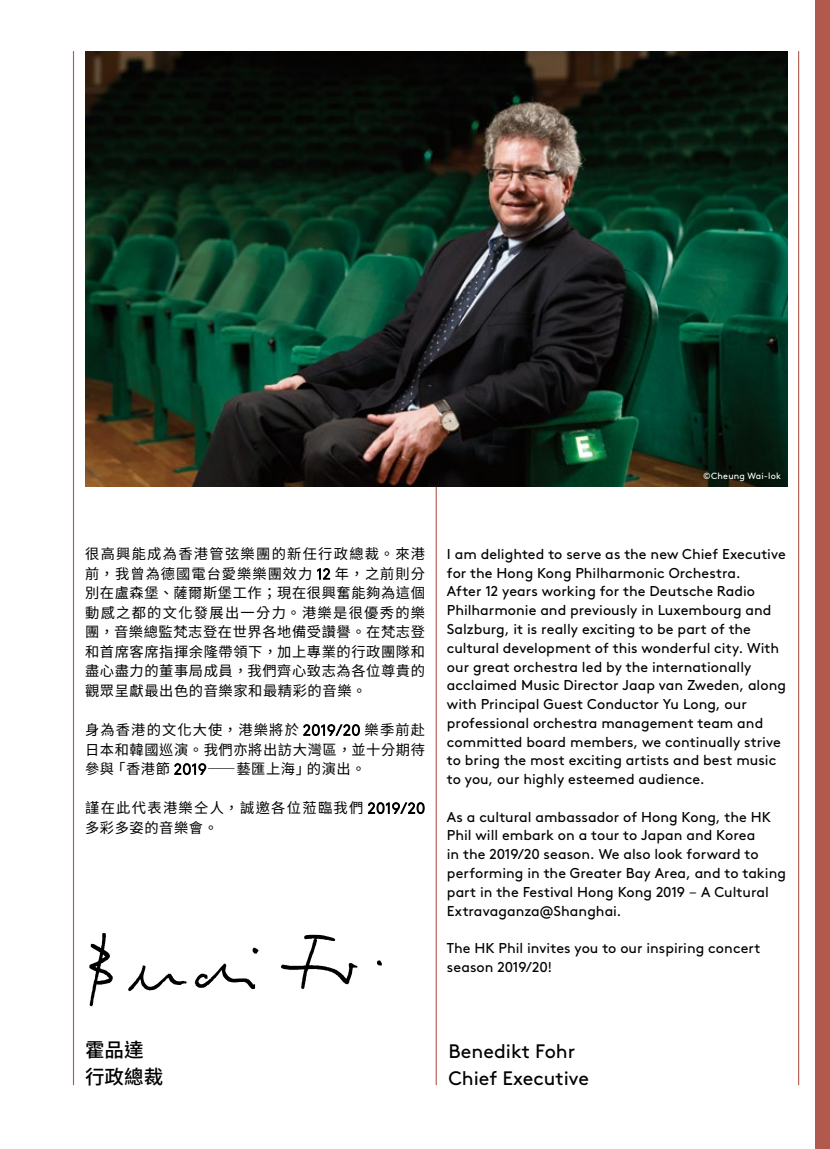
<style>
.page{position:relative;width:830px;height:1149px;background:#fff}
.page>*{position:absolute;margin:0;border:0;box-sizing:border-box;transform-origin:0 0}
.t1{font:19.5px/27px "Brown";color:#000}
.t2{font:500 19.5px/27px "Noto Sans CJ Ktc";color:#000}
.t3{font:14.25px/18.8px "Brown";letter-spacing:.005em;color:#000}
.t4{font:14.25px/19.5px "Noto Sans CJ Ktc";letter-spacing:.04em;color:#000;text-align:justify}
.t5{font:14.25px/19.5px "Noto Sans CJ Ktc";letter-spacing:.09em;color:#000}
.t6{font:9px "Brown";letter-spacing:.02em;color:#fff}
.s1{font-family:"Brown";font-weight:300;font-size:15px}
.s2{font-family:"Noto Sans CJ Ktc"}
</style>
<div class="page">
<hr style="left:435px;top:455px;width:1px;height:629px;background:#b1594c">
<hr style="left:73px;top:51px;width:1px;height:1033px;background:#b1594c">
<hr style="left:797px;top:51px;width:1px;height:1033px;background:#b1594c">
<div style="left:814px;top:0;width:15px;height:1148px;background:#b1594c"></div>
<svg style="left:317px;top:568px;width:12px;height:11px"></svg>
<svg style="left:303px;top:724px;width:56px;height:11px"></svg>
<svg style="left:174px;top:763px;width:32px;height:11px"></svg>
<svg style="left:368px;top:802px;width:56px;height:11px"></svg>
<img style="left:86px;top:51px;width:701px;height:435px">
<svg style="left:281px;top:934px;width:76px;height:54px"></svg>
<svg style="left:89px;top:933px;width:24px;height:72px"></svg>
<svg style="left:195px;top:963px;width:60px;height:25px"></svg>
<svg style="left:128px;top:965px;width:59px;height:25px"></svg>
<svg style="left:252px;top:947px;width:6px;height:6px"></svg>
<svg style="left:377px;top:960px;width:4px;height:5px"></svg>
<p class="t6" style="left:703px;top:468px;width:79px">©Cheung Wai-lok</p>
<p class="t4" style="left:85px;top:544px;width:341px">很高興能成為香港管弦樂團的新任行政總裁。來港前，我曾為德國電台愛樂樂團效力 <span class="s1">12</span> 年，之前則分別在盧森堡、薩爾斯堡工作；現在很興奮能夠為這個動感之都的文化發展出一分力。港樂是很優秀的樂團，音樂總監梵志登在世界各地備受讚譽。在梵志登和首席客席指揮余隆帶領下，加上專業的行政團隊和盡心盡力的董事局成員，我們齊心致志為各位尊貴的觀眾呈獻最出色的音樂家和最精彩的音樂。</p>
<p class="t4" style="left:85px;top:720px;width:341px">身為香港的文化大使，港樂將於 <span class="s1">2019/20</span> 樂季前赴日本和韓國巡演。我們亦將出訪大灣區，並十分期待參與「香港節 <span class="s1">2019</span>——藝匯上海」的演出。</p>
<p class="t5" style="left:85px;top:798px;width:341px">謹在此代表港樂仝人，誠邀各位蒞臨我們 <span class="s1">2019/20</span>多彩多姿的音樂會。</p>
<p class="t3" style="left:446px;top:543px;width:340px">I am delighted to serve as the new Chief Executive for the Hong Kong Philharmonic Orchestra.<br>After 12 years working for the Deutsche Radio Philharmonie and previously in Luxembourg and Salzburg, it is really exciting to be part of the cultural development of this wonderful city. With our great orchestra led by the internationally acclaimed Music Director Jaap van Zweden, along with Principal Guest Conductor Yu Long, our professional orchestra management team and committed board members, we continually strive to bring the most exciting artists and best music to you, our highly esteemed audience.</p>
<p class="t3" style="left:446px;top:806px;width:340px">As a cultural ambassador of Hong Kong, the HK Phil will embark on a tour to Japan and Korea<br>in the 2019/20 season. We also look forward to performing in the Greater Bay Area, and to taking part in the Festival Hong Kong 2019 <span class="s2">–</span> A Cultural Extravaganza@Shanghai.</p>
<p class="t3" style="left:446px;top:937px;width:315px">The HK Phil invites you to our inspiring concert season 2019/20!</p>
<h1 class="t2" style="left:85px;top:1036px;width:79px">霍品達行政總裁</h1>
<h1 class="t1" style="left:448px;top:1035px;width:142px">Benedikt Fohr<br>Chief Executive</h1>
</div>
